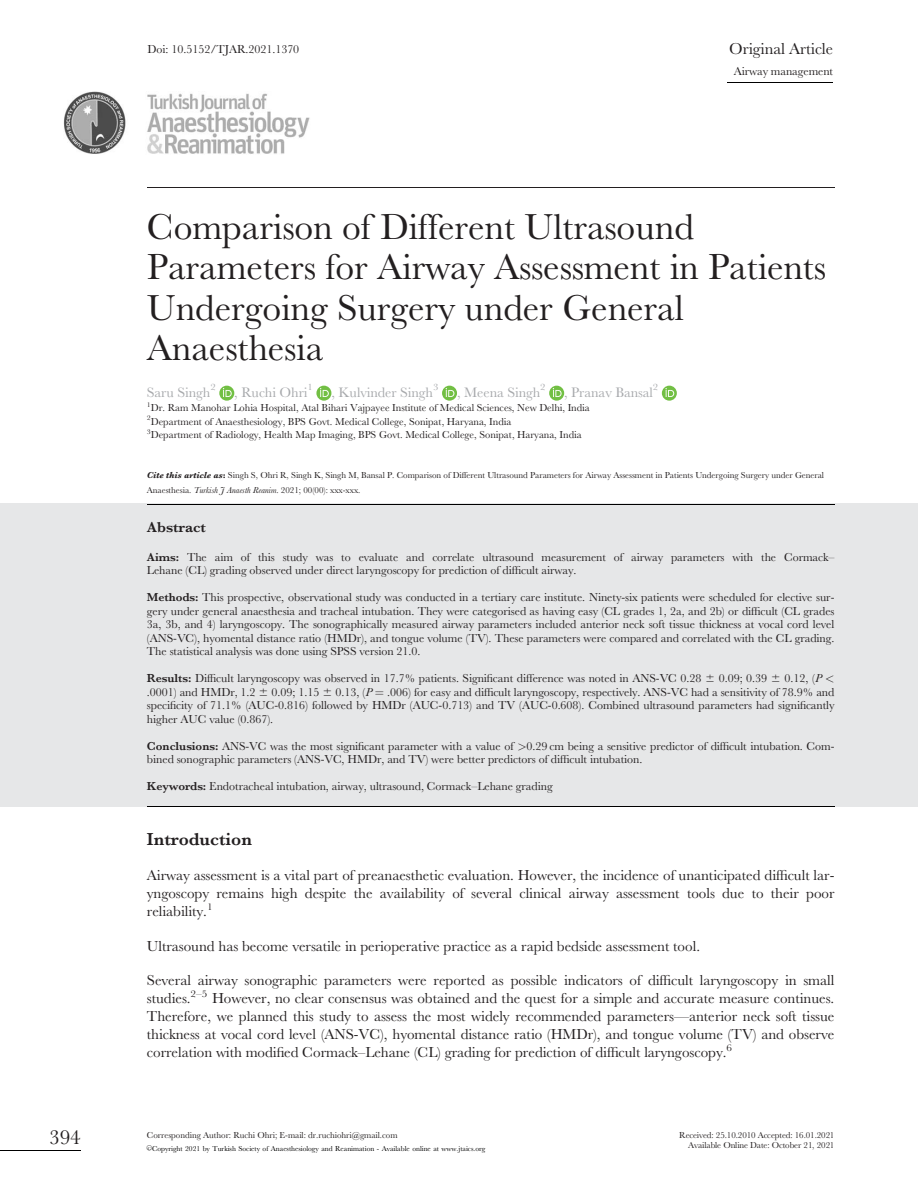
<style>
.page{position:relative;width:918px;height:1188px;background:#fff}
.page>*{position:absolute;margin:0;border:0;box-sizing:border-box;transform-origin:0 0}
.t1{font:37.5px/40.5px "Adv OT9 ea 95238";color:#231f20}
.t2{font:21px "Adv OT9 ea 95238";color:#231f20}
.t3{font:18px "Adv O Tf 96860 da";color:#231f20}
.t4{font:16.5px "Adv OT9 ea 95238";color:#231f20}
.t5{font:15px/18px "Adv OT9 ea 95238";color:#231f20;text-align:justify}
.t6{font:15px "Adv O Tf 96860 da";color:#231f20}
.t7{font:14.25px "Adv OT9 ea 95238";color:#a7a9ac}
.t8{font:12px/13.5px "Adv OT9 ea 95238";color:#231f20}
.t9{font:10.5px/13.5px "Adv OT9 ea 95238";color:#231f20}
.t10{font:9px/15px "Adv OT9 ea 95238";color:#231f20}
.t11{font:7.5px "Adv OT9 ea 95238";color:#000}
.t12{font:6.6px "Adv P80516";color:#000}
.s1{font-family:"Adv OT0427 f 825.BI"}
.s2{font-family:"Adv O Teb 01 a 436.B"}
.s3{font-family:"Adv OT221 dc 957.I"}
.s4{font-family:"Adv O Tf 96860 da"}
.s5{font-family:"Adv P80675"}
.s6{font-family:"Adv P4 C4 E51"}
.s7{font-family:"Adv P4 C4 E74"}
.s8{font-family:"Adv OT9 ea 95238";font-size:4.35px}
</style>
<div class="page">
<div style="left:147px;top:504px;width:687px;height:303px;background:#e6e7e8"></div>
<div style="left:0;top:504px;width:147px;height:303px;background:#e6e7e8"></div>
<div style="left:834px;top:504px;width:84px;height:303px;background:#e6e7e8"></div>
<hr style="left:147px;top:504px;width:687px;height:1px;background:#000">
<hr style="left:147px;top:806px;width:687px;height:1px;background:#000">
<hr style="left:147px;top:187px;width:687px;height:1px;background:#231f20">
<svg style="left:219px;top:386px;width:15px;height:15px"></svg>
<svg style="left:316px;top:386px;width:15px;height:15px"></svg>
<svg style="left:442px;top:386px;width:15px;height:15px"></svg>
<svg style="left:549px;top:386px;width:15px;height:15px"></svg>
<svg style="left:662px;top:386px;width:15px;height:15px"></svg>
<hr style="left:728px;top:82px;width:105px;height:1px;background:#000">
<img style="left:64px;top:92px;width:246px;height:62px">
<hr style="left:0;top:1150px;width:81px;height:1px;background:#000">
<p class="t2" style="left:49px;top:1130px;width:33px">394</p>
<p class="t8" style="left:148px;top:44px;width:153px">Doi: 10.5152/TJAR.2021.1370</p>
<p class="t4" style="left:729px;top:43px;width:105px">Original Article</p>
<p class="t8" style="left:734px;top:66px;width:101px">Airway management</p>
<p class="t1" style="left:147px;top:211px;width:680px">Comparison of Different Ultrasound<br>Parameters for Airway Assessment in Patients<br>Undergoing Surgery under General<br>Anaesthesia</p>
<p class="t7" style="left:147px;top:387px;width:70px">Saru Singh<sup>2</sup></p>
<p class="t7" style="left:234px;top:387px;width:80px">, Ruchi Ohri<sup>1</sup></p>
<p class="t7" style="left:331px;top:387px;width:108px">, Kulvinder Singh<sup>3</sup></p>
<p class="t7" style="left:457px;top:387px;width:90px">, Meena Singh<sup>2</sup></p>
<p class="t7" style="left:564px;top:387px;width:96px">, Pranav Bansal<sup>2</sup></p>
<p class="t9" style="left:147px;top:402px;width:444px"><sup>1</sup>Dr. Ram Manohar Lohia Hospital, Atal Bihari Vajpayee Institute of Medical Sciences, New Delhi, India<br><sup>2</sup>Department of Anaesthesiology, BPS Govt. Medical College, Sonipat, Haryana, India<br><sup>3</sup>Department of Radiology, Health Map Imaging, BPS Govt. Medical College, Sonipat, Haryana, India</p>
<p class="t10" style="left:147px;top:469px;width:679px"><span class="s1">Cite this article as</span><span class="s2">:</span> Singh S, Ohri R, Singh K, Singh M, Bansal P. Comparison of Different Ultrasound Parameters for Airway Assessment in Patients Undergoing Surgery under General<br>Anaesthesia. <span class="s3">Turkish J Anaesth Reanim</span>. 2021; 00(00): xxx-xxx.</p>
<p class="t6" style="left:147px;top:522px;width:61px">Abstract</p>
<p class="t8" style="left:147px;top:552px;width:689px"><span class="s4">Aims:</span> The aim of this study was to evaluate and correlate ultrasound measurement of airway parameters with the Cormack–<br>Lehane (CL) grading observed under direct laryngoscopy for prediction of difficult airway.</p>
<p class="t8" style="left:147px;top:592px;width:689px;text-align:justify"><span class="s4">Methods:</span> This prospective, observational study was conducted in a tertiary care institute. Ninety-six patients were scheduled for elective sur&shy;gery under general anaesthesia and tracheal intubation. They were categorised as having easy (CL grades 1, 2a, and 2b) or difficult (CL grades 3a, 3b, and 4) laryngoscopy. The sonographically measured airway parameters included anterior neck soft tissue thickness at vocal cord level (ANS-VC), hyomental distance ratio (HMDr), and tongue volume (TV). These parameters were compared and correlated with the CL grading.<br>The statistical analysis was done using SPSS version 21.0.</p>
<p class="t8" style="left:147px;top:673px;width:689px;text-align:justify"><span class="s4">Results:</span> Difficult laryngoscopy was observed in 17.7% patients. Significant difference was noted in ANS-VC 0.28 <span class="s5">6</span> 0.09; 0.39 <span class="s5">6</span> 0.12, (<span class="s3">P</span> <span class="s6">&lt; </span>.0001) and HMDr, 1.2 <span class="s5">6</span> 0.09; 1.15 <span class="s5">6</span> 0.13, (<span class="s3">P</span> <span class="s7">¼</span> .006) for easy and difficult laryngoscopy, respectively. ANS-VC had a sensitivity of 78.9% and specificity of 71.1% (AUC-0.816) followed by HMDr (AUC-0.713) and TV (AUC-0.608). Combined ultrasound parameters had significantly higher AUC value (0.867).</p>
<p class="t8" style="left:147px;top:740px;width:689px"><span class="s4">Conclusions:</span> ANS-VC was the most significant parameter with a value of <span class="s6">&gt;</span>0.29 cm being a sensitive predictor of difficult intubation. Com&shy;bined sonographic parameters (ANS-VC, HMDr, and TV) were better predictors of difficult intubation.</p>
<p class="t8" style="left:147px;top:781px;width:407px"><span class="s4">Keywords:</span> Endotracheal intubation, airway, ultrasound, Cormack–Lehane grading</p>
<p class="t3" style="left:147px;top:833px;width:107px">Introduction</p>
<p class="t5" style="left:147px;top:868px;width:689px">Airway assessment is a vital part of preanaesthetic evaluation. However, the incidence of unanticipated difficult lar&shy;yngoscopy remains high despite the availability of several clinical airway assessment tools due to their poor reliability.<sup>1</sup></p>
<p class="t5" style="left:147px;top:939px;width:555px">Ultrasound has become versatile in perioperative practice as a rapid bedside assessment tool.</p>
<p class="t5" style="left:147px;top:973px;width:689px">Several airway sonographic parameters were reported as possible indicators of difficult laryngoscopy in small studies.<sup>2–5</sup> However, no clear consensus was obtained and the quest for a simple and accurate measure continues.<br>Therefore, we planned this study to assess the most widely recommended parameters—anterior neck soft tissue thickness at vocal cord level (ANS-VC), hyomental distance ratio (HMDr), and tongue volume (TV) and observe correlation with modified Cormack–Lehane (CL) grading for prediction of difficult laryngoscopy.<sup>6</sup></p>
<p class="t10" style="left:147px;top:1128px;width:252px">Corresponding Author: Ruchi Ohri; E-mail: dr.ruchiohri@gmail.com</p>
<p class="t10" style="left:679px;top:1128px;width:157px">Received: 25.10.2010 Accepted: 16.01.2021</p>
<p class="t12" style="left:147px;top:1144px;width:7px">V<span class="s8">C</span></p>
<p class="t10" style="left:688px;top:1139px;width:148px">Available Online Date: October 21, 2021</p>
<p class="t11" style="left:152px;top:1146px;width:335px">Copyright 2021 by Turkish Society of Anaesthesiology and Reanimation - Available online at www.jtaics.org</p>
</div>
